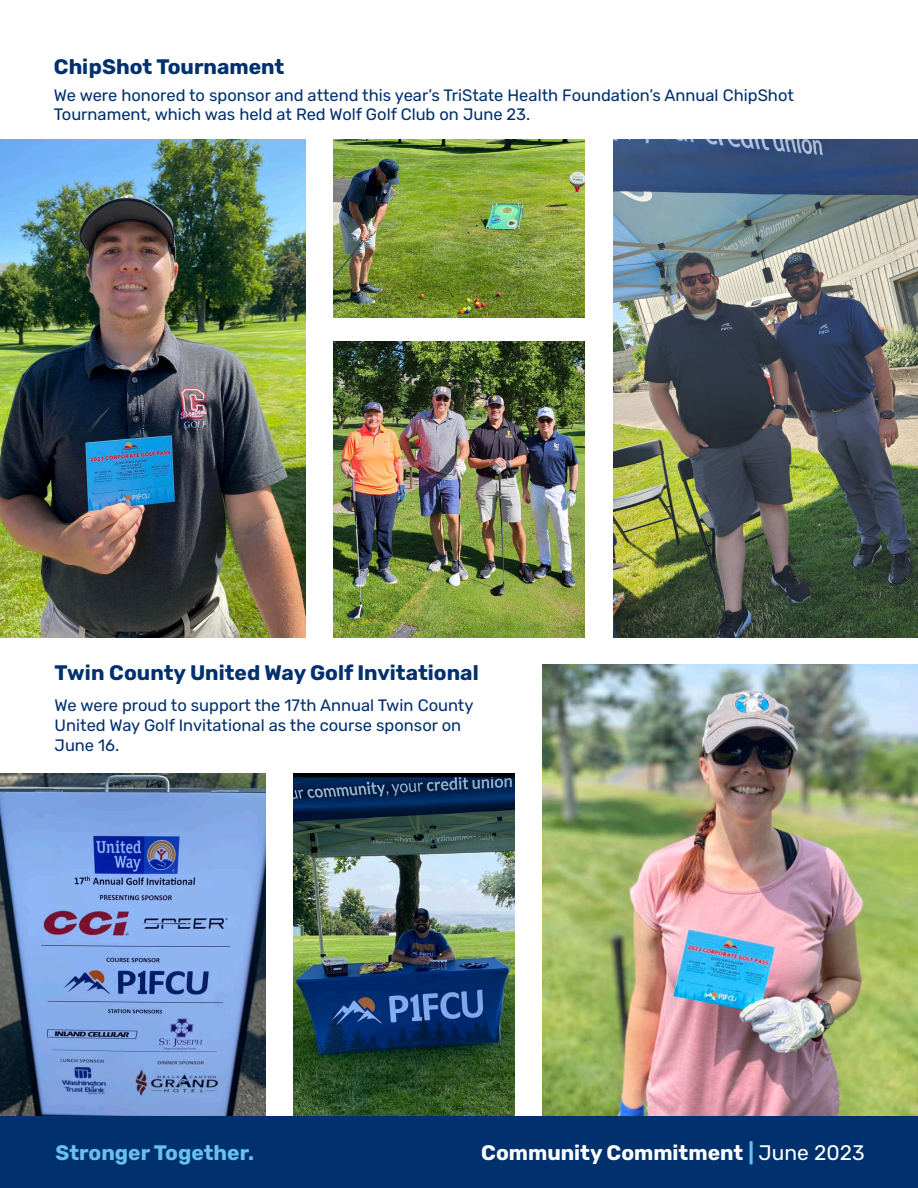
<style>
.page{position:relative;width:918px;height:1188px;background:#fff}
.page>*{position:absolute;margin:0;border:0;box-sizing:border-box;transform-origin:0 0}
.t1{font:700 21px "Rubik";color:#00306d}
.t2{font:700 21px "Rubik";color:#fff}
.t3{font:700 21px "Rubik";color:#68c0ec}
.t4{font:16.5px/19.8px "Rubik";color:#00306d}
.s1{color:#68c0ec}
.s2{font-weight:400}
</style>
<div class="page">
<div style="left:0;top:1116px;width:918px;height:72px;background:#00306d"></div>
<img style="left:614px;top:139px;width:304px;height:498px">
<img style="left:0;top:773px;width:265px;height:343px">
<img style="left:293px;top:773px;width:221px;height:343px">
<img style="left:542px;top:664px;width:376px;height:452px">
<img style="left:0;top:139px;width:306px;height:498px">
<img style="left:333px;top:139px;width:252px;height:179px">
<img style="left:333px;top:342px;width:252px;height:295px">
<p class="t1" style="left:54px;top:55px;width:232px">ChipShot Tournament</p>
<p class="t4" style="left:54px;top:85px;width:741px">We were honored to sponsor and attend this year’s TriState Health Foundation’s Annual ChipShot<br>Tournament, which was held at Red Wolf Golf Club on June 23.</p>
<p class="t1" style="left:55px;top:661px;width:426px">Twin County United Way Golf Invitational</p>
<p class="t4" style="left:55px;top:696px;width:420px">We were proud to support the 17th Annual Twin County<br>United Way Golf Invitational as the course sponsor on<br>June 16.</p>
<p class="t3" style="left:55px;top:1141px;width:200px">Stronger Together.</p>
<p class="t2" style="left:481px;top:1141px;width:385px">Community Commitment <span class="s1">|</span> <span class="s2">June 2023</span></p>
</div>
